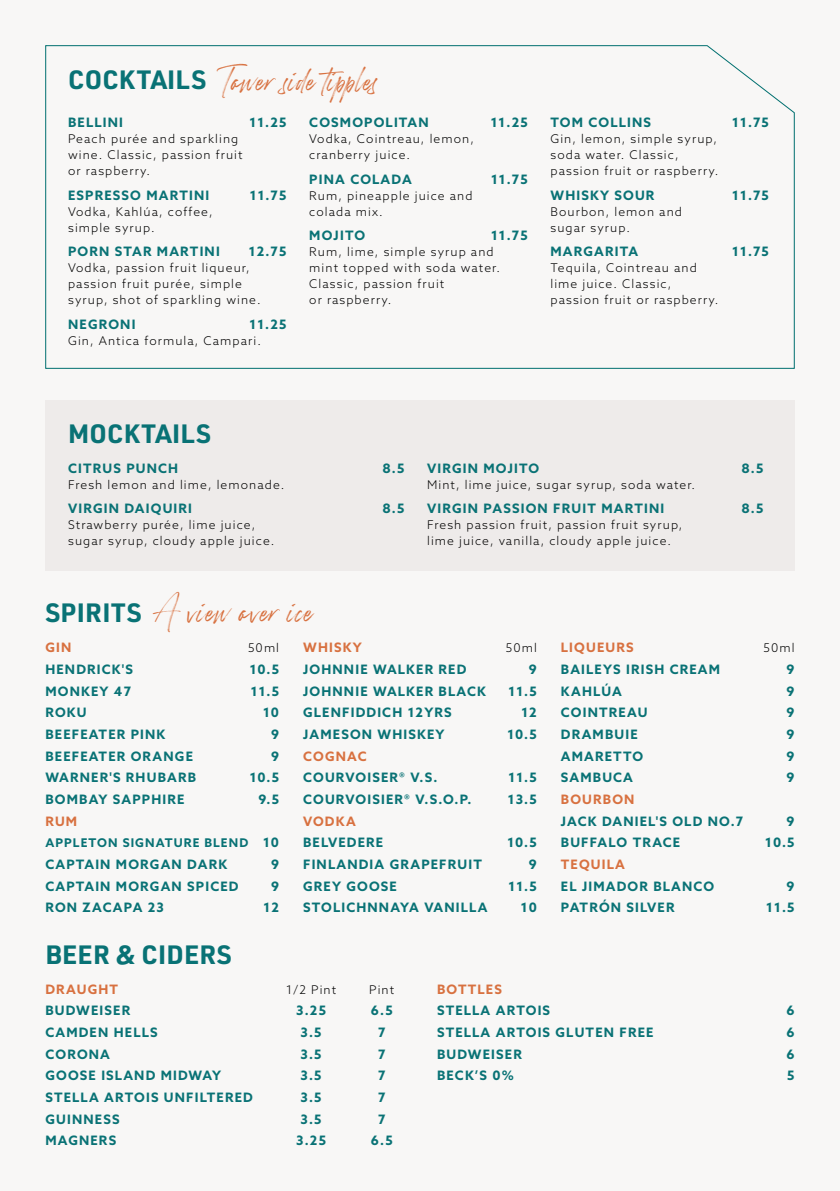
<style>
.page{position:relative;width:840px;height:1191px;background:#fff}
.page>*{position:absolute;margin:0;border:0;box-sizing:border-box;transform-origin:0 0}
.t1{font:700 26px "URWDIN";letter-spacing:.01em;color:#097275}
.t2{font:15px "Betterworks";letter-spacing:.025em;color:#d87140}
.t3{font:15px "Betterworks";letter-spacing:.05em;color:#d87140}
.t4{font:700 13px "Azo Sans";letter-spacing:.09em;color:#097275}
.t5{font:700 13px "Azo Sans";letter-spacing:.09em;color:#d87140}
.t6{font:300 12px/16px "Azo Sans";letter-spacing:.09em;color:#000}
.t7{font:700 12px "Azo Sans";letter-spacing:.09em;color:#097275}
.s1{font-family:"URWDIN";font-weight:700;font-size:26px;color:#097275}
.s2{font-size:13px}
</style>
<div class="page">
<div style="left:0;top:0;width:839px;height:1191px;background:#f8f7f6"></div>
<svg style="left:45px;top:45px;width:749px;height:324px"></svg>
<div style="left:45px;top:400px;width:749px;height:170px;background:#eeebea"></div>
<p class="t2" style="left:68px;top:75px;width:313px"><span class="s1">COCKTAILS</span> Tower side tipples</p>
<p class="t4" style="left:68px;top:114px;width:56px">BELLINI</p>
<p class="t4" style="left:249px;top:114px;width:39px">11.25</p>
<p class="t6" style="left:68px;top:131px;width:176px">Peach purée and sparkling wine. Classic, passion fruit or raspberry.</p>
<p class="t4" style="left:68px;top:186px;width:143px">ESPRESSO MARTINI</p>
<p class="t4" style="left:250px;top:186px;width:38px">11.75</p>
<p class="t6" style="left:68px;top:203px;width:146px">Vodka, Kahlúa, coffee, simple syrup.</p>
<p class="t4" style="left:68px;top:243px;width:153px">PORN STAR MARTINI</p>
<p class="t4" style="left:249px;top:243px;width:39px">12.75</p>
<p class="t6" style="left:68px;top:260px;width:194px">Vodka, passion fruit liqueur, passion fruit purée, simple syrup, shot of sparkling wine.</p>
<p class="t4" style="left:68px;top:315px;width:69px">NEGRONI</p>
<p class="t4" style="left:249px;top:315px;width:39px">11.25</p>
<p class="t6" style="left:68px;top:332px;width:194px">Gin, Antica formula, Campari.</p>
<p class="t4" style="left:309px;top:114px;width:121px">COSMOPOLITAN</p>
<p class="t4" style="left:490px;top:114px;width:39px">11.25</p>
<p class="t6" style="left:309px;top:131px;width:166px">Vodka, Cointreau, lemon, cranberry juice.</p>
<p class="t4" style="left:309px;top:170px;width:104px">PINA COLADA</p>
<p class="t4" style="left:490px;top:170px;width:38px">11.75</p>
<p class="t6" style="left:309px;top:187px;width:165px">Rum, pineapple juice and colada mix.</p>
<p class="t4" style="left:309px;top:227px;width:57px">MOJITO</p>
<p class="t4" style="left:490px;top:227px;width:38px">11.75</p>
<p class="t6" style="left:309px;top:244px;width:192px">Rum, lime, simple syrup and mint topped with soda water.<br>Classic, passion fruit<br>or raspberry.</p>
<p class="t4" style="left:550px;top:114px;width:102px">TOM COLLINS</p>
<p class="t4" style="left:731px;top:114px;width:38px">11.75</p>
<p class="t6" style="left:550px;top:131px;width:169px">Gin, lemon, simple syrup, soda water. Classic, passion fruit or raspberry.</p>
<p class="t4" style="left:550px;top:186px;width:105px">WHISKY SOUR</p>
<p class="t4" style="left:731px;top:186px;width:38px">11.75</p>
<p class="t6" style="left:550px;top:203px;width:133px">Bourbon, lemon and sugar syrup.</p>
<p class="t4" style="left:550px;top:243px;width:89px">MARGARITA</p>
<p class="t4" style="left:731px;top:243px;width:38px">11.75</p>
<p class="t6" style="left:550px;top:260px;width:169px">Tequila, Cointreau and lime juice. Classic, passion fruit or raspberry.</p>
<h1 class="t1" style="left:68px;top:415px;width:144px">MOCKTAILS</h1>
<p class="t4" style="left:68px;top:459px;width:111px">CITRUS PUNCH</p>
<p class="t4" style="left:382px;top:459px;width:23px">8.5</p>
<p class="t6" style="left:68px;top:476px;width:218px">Fresh lemon and lime, lemonade.</p>
<p class="t4" style="left:68px;top:500px;width:125px">VIRGIN DAIQUIRI</p>
<p class="t4" style="left:382px;top:500px;width:23px">8.5</p>
<p class="t6" style="left:68px;top:517px;width:208px">Strawberry purée, lime juice, sugar syrup, cloudy apple juice.</p>
<p class="t3" style="left:45px;top:606px;width:270px"><span class="s1">SPIRITS</span> A view over ice</p>
<p class="t4" style="left:427px;top:459px;width:114px">VIRGIN MOJITO</p>
<p class="t4" style="left:741px;top:459px;width:23px">8.5</p>
<p class="t6" style="left:427px;top:476px;width:269px">Mint, lime juice, sugar syrup, soda water.</p>
<p class="t4" style="left:427px;top:500px;width:238px">VIRGIN PASSION FRUIT MARTINI</p>
<p class="t4" style="left:741px;top:500px;width:23px">8.5</p>
<p class="t6" style="left:427px;top:517px;width:257px">Fresh passion fruit, passion fruit syrup, lime juice, vanilla, cloudy apple juice.</p>
<p class="t5" style="left:45px;top:639px;width:27px">GIN</p>
<p class="t6" style="left:248px;top:640px;width:32px">50ml</p>
<p class="t4" style="left:45px;top:660px;width:89px">HENDRICK'S</p>
<p class="t4" style="left:249px;top:660px;width:31px">10.5</p>
<p class="t4" style="left:45px;top:682px;width:87px">MONKEY 47</p>
<p class="t4" style="left:251px;top:682px;width:30px">11.5</p>
<p class="t4" style="left:45px;top:704px;width:43px">ROKU</p>
<p class="t4" style="left:263px;top:704px;width:18px">10</p>
<p class="t4" style="left:45px;top:725px;width:121px">BEEFEATER PINK</p>
<p class="t4" style="left:271px;top:725px;width:9px">9</p>
<p class="t4" style="left:45px;top:747px;width:149px">BEEFEATER ORANGE</p>
<p class="t4" style="left:271px;top:747px;width:9px">9</p>
<p class="t4" style="left:45px;top:769px;width:152px">WARNER'S RHUBARB</p>
<p class="t4" style="left:249px;top:769px;width:31px">10.5</p>
<p class="t4" style="left:45px;top:790px;width:140px">BOMBAY SAPPHIRE</p>
<p class="t4" style="left:258px;top:790px;width:22px">9.5</p>
<p class="t5" style="left:45px;top:812px;width:33px">RUM</p>
<p class="t7" style="left:45px;top:835px;width:235px">APPLETON SIGNATURE BLEND <span class="s2">10</span></p>
<p class="t4" style="left:45px;top:855px;width:183px">CAPTAIN MORGAN DARK</p>
<p class="t4" style="left:271px;top:855px;width:9px">9</p>
<p class="t4" style="left:45px;top:877px;width:194px">CAPTAIN MORGAN SPICED</p>
<p class="t4" style="left:271px;top:877px;width:9px">9</p>
<p class="t4" style="left:45px;top:899px;width:120px">RON ZACAPA 23</p>
<p class="t4" style="left:263px;top:899px;width:17px">12</p>
<h1 class="t1" style="left:45px;top:936px;width:188px">BEER &amp; CIDERS</h1>
<p class="t5" style="left:303px;top:639px;width:60px">WHISKY</p>
<p class="t6" style="left:505px;top:640px;width:32px">50ml</p>
<p class="t4" style="left:303px;top:660px;width:165px">JOHNNIE WALKER RED</p>
<p class="t4" style="left:528px;top:660px;width:9px">9</p>
<p class="t4" style="left:303px;top:682px;width:184px">JOHNNIE WALKER BLACK</p>
<p class="t4" style="left:508px;top:682px;width:30px">11.5</p>
<p class="t4" style="left:303px;top:704px;width:150px">GLENFIDDICH 12YRS</p>
<p class="t4" style="left:521px;top:704px;width:17px">12</p>
<p class="t4" style="left:303px;top:725px;width:143px">JAMESON WHISKEY</p>
<p class="t4" style="left:507px;top:725px;width:31px">10.5</p>
<p class="t5" style="left:303px;top:747px;width:65px">COGNAC</p>
<p class="t4" style="left:303px;top:769px;width:136px">COURVOISER® V.S.</p>
<p class="t4" style="left:508px;top:769px;width:30px">11.5</p>
<p class="t4" style="left:303px;top:790px;width:170px">COURVOISIER® V.S.O.P.</p>
<p class="t4" style="left:507px;top:790px;width:30px">13.5</p>
<p class="t5" style="left:303px;top:812px;width:54px">VODKA</p>
<p class="t4" style="left:303px;top:834px;width:82px">BELVEDERE</p>
<p class="t4" style="left:507px;top:834px;width:31px">10.5</p>
<p class="t4" style="left:303px;top:855px;width:180px">FINLANDIA GRAPEFRUIT</p>
<p class="t4" style="left:528px;top:855px;width:9px">9</p>
<p class="t4" style="left:303px;top:877px;width:95px">GREY GOOSE</p>
<p class="t4" style="left:508px;top:877px;width:30px">11.5</p>
<p class="t4" style="left:303px;top:899px;width:186px">STOLICHNNAYA VANILLA</p>
<p class="t4" style="left:520px;top:899px;width:18px">10</p>
<p class="t5" style="left:560px;top:639px;width:74px">LIQUEURS</p>
<p class="t6" style="left:763px;top:640px;width:32px">50ml</p>
<p class="t4" style="left:560px;top:660px;width:161px">BAILEYS IRISH CREAM</p>
<p class="t4" style="left:786px;top:660px;width:9px">9</p>
<p class="t4" style="left:560px;top:682px;width:63px">KAHLÚA</p>
<p class="t4" style="left:786px;top:682px;width:9px">9</p>
<p class="t4" style="left:560px;top:704px;width:88px">COINTREAU</p>
<p class="t4" style="left:786px;top:704px;width:9px">9</p>
<p class="t4" style="left:560px;top:725px;width:78px">DRAMBUIE</p>
<p class="t4" style="left:786px;top:725px;width:9px">9</p>
<p class="t4" style="left:560px;top:747px;width:84px">AMARETTO</p>
<p class="t4" style="left:786px;top:747px;width:9px">9</p>
<p class="t4" style="left:560px;top:769px;width:74px">SAMBUCA</p>
<p class="t4" style="left:786px;top:769px;width:9px">9</p>
<p class="t5" style="left:560px;top:790px;width:75px">BOURBON</p>
<p class="t4" style="left:560px;top:812px;width:184px">JACK DANIEL'S OLD NO.7</p>
<p class="t4" style="left:786px;top:812px;width:9px">9</p>
<p class="t4" style="left:560px;top:834px;width:121px">BUFFALO TRACE</p>
<p class="t4" style="left:764px;top:834px;width:31px">10.5</p>
<p class="t5" style="left:560px;top:855px;width:66px">TEQUILA</p>
<p class="t4" style="left:560px;top:877px;width:155px">EL JIMADOR BLANCO</p>
<p class="t4" style="left:786px;top:877px;width:9px">9</p>
<p class="t4" style="left:560px;top:899px;width:115px">PATRÓN SILVER</p>
<p class="t4" style="left:765px;top:899px;width:30px">11.5</p>
<p class="t5" style="left:45px;top:980px;width:74px">DRAUGHT</p>
<p class="t6" style="left:286px;top:981px;width:52px">1/2 Pint</p>
<p class="t6" style="left:369px;top:981px;width:27px">Pint</p>
<p class="t4" style="left:45px;top:1002px;width:86px">BUDWEISER</p>
<p class="t4" style="left:296px;top:1002px;width:31px">3.25</p>
<p class="t4" style="left:370px;top:1002px;width:23px">6.5</p>
<p class="t4" style="left:45px;top:1023px;width:114px">CAMDEN HELLS</p>
<p class="t4" style="left:300px;top:1023px;width:23px">3.5</p>
<p class="t4" style="left:378px;top:1023px;width:9px">7</p>
<p class="t4" style="left:45px;top:1045px;width:66px">CORONA</p>
<p class="t4" style="left:300px;top:1045px;width:23px">3.5</p>
<p class="t4" style="left:378px;top:1045px;width:9px">7</p>
<p class="t4" style="left:45px;top:1067px;width:177px">GOOSE ISLAND MIDWAY</p>
<p class="t4" style="left:300px;top:1067px;width:23px">3.5</p>
<p class="t4" style="left:378px;top:1067px;width:9px">7</p>
<p class="t4" style="left:45px;top:1088px;width:209px">STELLA ARTOIS UNFILTERED</p>
<p class="t4" style="left:300px;top:1088px;width:23px">3.5</p>
<p class="t4" style="left:378px;top:1088px;width:9px">7</p>
<p class="t4" style="left:45px;top:1110px;width:76px">GUINNESS</p>
<p class="t4" style="left:300px;top:1110px;width:23px">3.5</p>
<p class="t4" style="left:378px;top:1110px;width:9px">7</p>
<p class="t4" style="left:45px;top:1132px;width:72px">MAGNERS</p>
<p class="t4" style="left:296px;top:1132px;width:31px">3.25</p>
<p class="t4" style="left:370px;top:1132px;width:23px">6.5</p>
<p class="t5" style="left:437px;top:980px;width:66px">BOTTLES</p>
<p class="t4" style="left:437px;top:1002px;width:114px">STELLA ARTOIS</p>
<p class="t4" style="left:786px;top:1002px;width:10px">6</p>
<p class="t4" style="left:437px;top:1023px;width:218px">STELLA ARTOIS GLUTEN FREE</p>
<p class="t4" style="left:786px;top:1023px;width:10px">6</p>
<p class="t4" style="left:437px;top:1045px;width:86px">BUDWEISER</p>
<p class="t4" style="left:786px;top:1045px;width:10px">6</p>
<p class="t4" style="left:437px;top:1067px;width:78px">BECK’S 0%</p>
<p class="t4" style="left:786px;top:1067px;width:9px">5</p>
</div>
